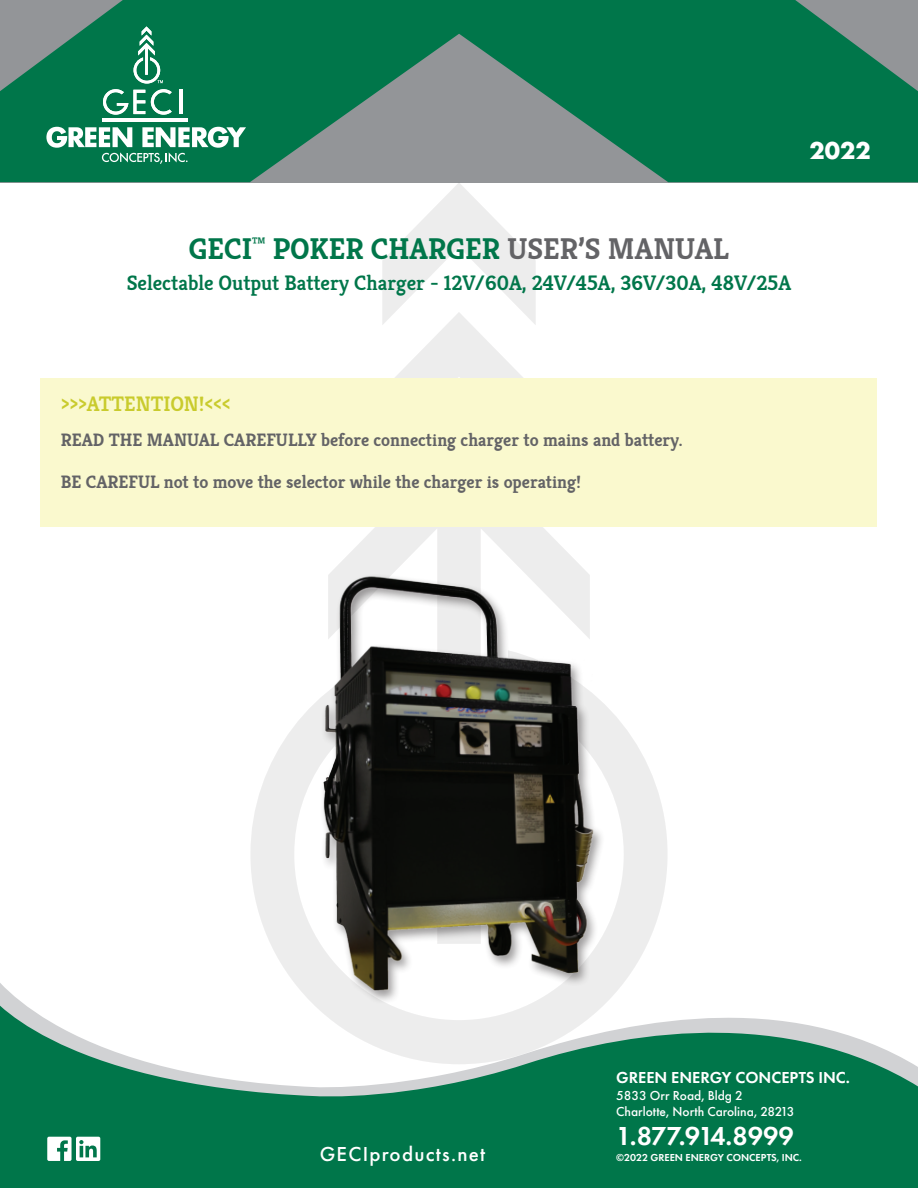
<style>
.page{position:relative;width:918px;height:1188px;background:#fff}
.page>*{position:absolute;margin:0;border:0;box-sizing:border-box;transform-origin:0 0}
.t1{font:700 30px "Kreon";color:#00764a}
.t2{font:600 27px "Futura PT";color:#fff}
.t3{font:700 22.5px "Futura";color:#fff}
.t4{font:600 21px "Kreon";color:#00764a}
.t5{font:500 21px "Futura PT";letter-spacing:.06em;color:#fff}
.t6{font:600 21px "Kreon";color:#c9cb2d}
.t7{font:700 18px "Kreon";color:#636366}
.t8{font:600 16.5px "Futura PT";color:#fff}
.t9{font:500 13.5px "Futura PT";color:#fff}
.t10{font:600 10.5px "Futura PT";color:#fff}
.s1{color:#636366}
</style>
<div class="page">
<svg style="left:328px;top:526px;width:262px;height:41px;fill:#ededed"></svg>
<svg style="left:351px;top:182px;width:216px;height:196px"></svg>
<svg style="left:251px;top:710px;width:416px;height:256px;fill:#ededed"></svg>
<img style="left:308px;top:567px;width:302px;height:399px">
<svg style="left:0;top:0;width:918px;height:182px;background:#287e5f"></svg>
<svg style="left:103px;top:26px;width:69px;height:89px;background:#2c8d69"></svg>
<hr style="left:179px;top:90px;width:3px;height:24px;background:#fff">
<hr style="left:102px;top:119px;width:85px;height:3px;background:#fff">
<svg style="left:46px;top:127px;width:200px;height:37px"></svg>
<svg style="left:0;top:966px;width:635px;height:25px"></svg>
<svg style="left:0;top:991px;width:918px;height:197px;fill:#00764a"></svg>
<div style="left:47px;top:1137px;width:25px;height:24px;background:#fff;border-radius:2px"></div>
<svg style="left:57px;top:1140px;width:11px;height:21px"></svg>
<div style="left:76px;top:1137px;width:24px;height:24px;background:#fff;border-radius:2px"></div>
<svg style="left:79px;top:1140px;width:18px;height:17px"></svg>
<div style="left:40px;top:378px;width:838px;height:148px;background:#faf9ce"></div>
<p class="t3" style="left:810px;top:134px;width:63px">2022</p>
<p class="t1" style="left:189px;top:226px;width:542px">GECI<sup>™</sup> POKER CHARGER <span class="s1">USER’S MANUAL</span></p>
<p class="t4" style="left:127px;top:267px;width:666px">Selectable Output Battery Charger - 12V/60A, 24V/45A, 36V/30A, 48V/25A</p>
<p class="t6" style="left:61px;top:389px;width:171px">&gt;&gt;&gt;ATTENTION!&lt;&lt;&lt;</p>
<p class="t7" style="left:61px;top:426px;width:624px">READ THE MANUAL CAREFULLY before connecting charger to mains and battery.</p>
<p class="t7" style="left:61px;top:468px;width:522px">BE CAREFUL not to move the selector while the charger is operating!</p>
<p class="t8" style="left:616px;top:1067px;width:235px">GREEN ENERGY CONCEPTS INC.</p>
<p class="t9" style="left:616px;top:1087px;width:128px">5833 Orr Road, Bldg 2</p>
<p class="t9" style="left:616px;top:1103px;width:180px">Charlotte, North Carolina, 28213</p>
<p class="t2" style="left:616px;top:1119px;width:179px">1.877.914.8999</p>
<p class="t5" style="left:320px;top:1141px;width:167px">GECIproducts.net</p>
<p class="t10" style="left:616px;top:1151px;width:187px">©2022 GREEN ENERGY CONCEPTS, INC.</p>
</div>
